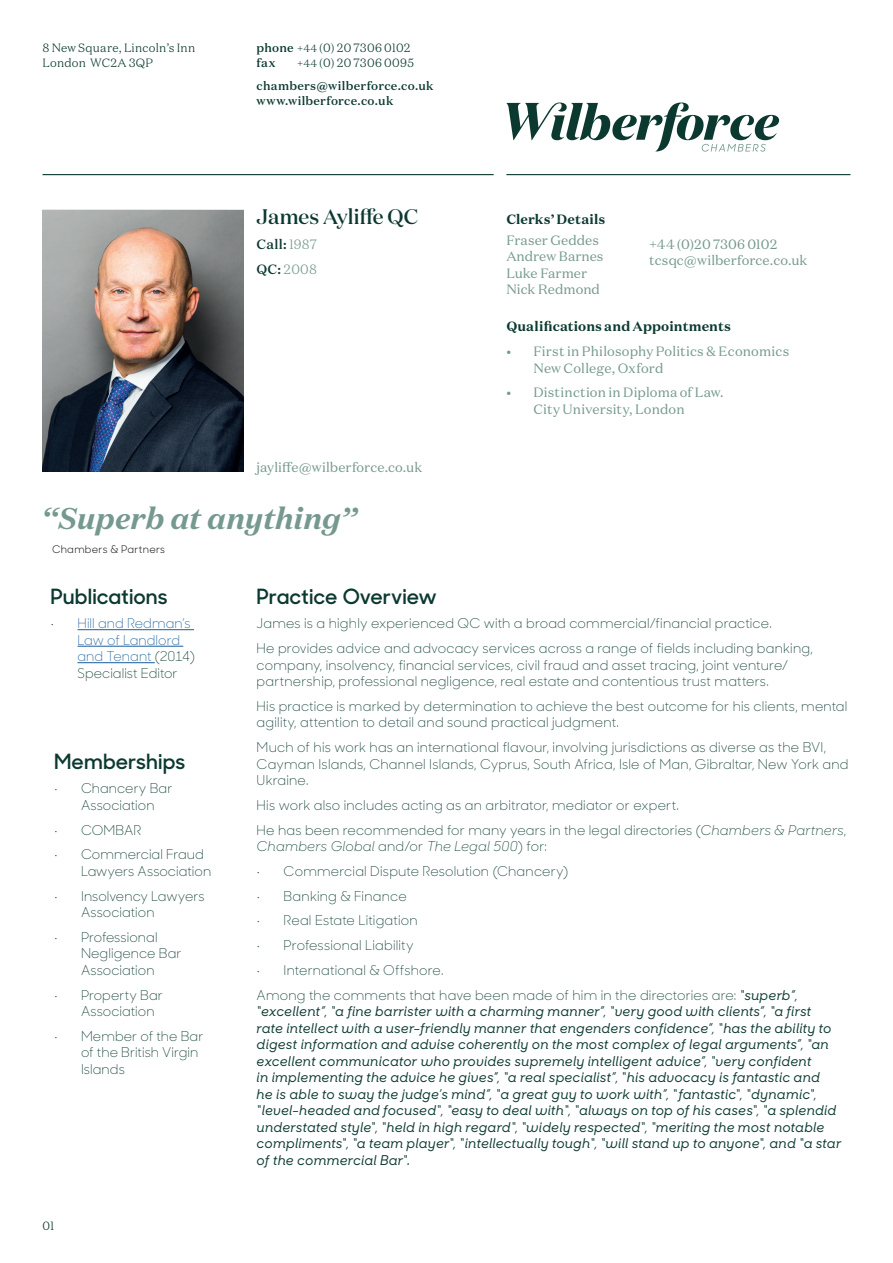
<style>
.page{position:relative;width:893px;height:1263px;background:#fff}
.page>*{position:absolute;margin:0;border:0;box-sizing:border-box;transform-origin:0 0}
.t1{font:italic 700 30px "Domaine Text";letter-spacing:-.01em;color:#76998f}
.t2{font:600 21px "Sharp Sans No 1";letter-spacing:.005em;color:#0b3930}
.t3{font:500 21px "Domaine Display";letter-spacing:.01em;color:#0b3930}
.t4{font:300 13.5px/16.5px "Sharp Sans No 1";letter-spacing:.015em;color:#0b3930}
.t5{font:italic 500 13.5px/16.5px "Sharp Sans No 1";letter-spacing:.015em;color:#0b3930}
.t6{font:13.5px/16.5px "Domaine Text";letter-spacing:.01em;color:#76998f}
.t7{font:300 13.5px/16.5px "Sharp Sans No 1";letter-spacing:.005em;color:#175d9e}
.t8{font:700 13.5px "Domaine Text";letter-spacing:.005em;color:#0b3930}
.t9{font:italic 300 13.5px "Sharp Sans No 1";letter-spacing:.01em;color:#0b3930}
.t10{font:500 13.5px/24.8px "Domaine Text";color:#0b3930}
.t11{font:500 12px/23.5px "Domaine Text";letter-spacing:.025em;color:#0b3930}
.t12{font:300 12px/15px "Domaine Text";letter-spacing:.015em;color:#0b3930}
.t13{font:10.5px "Sharp Sans No 1";letter-spacing:.025em;color:#231f20}
.s1{font-weight:500}
.s2{font-size:10.5px}
.s3{font-weight:300;font-size:10.5px}
.s4{font-weight:300}
.s5{font-weight:300;color:#76998f}
.s6{color:#0b3930}
.s7{font-style:italic}
.s8{font-style:normal}
.s9{font-weight:500;font-style:italic}
</style>
<div class="page">
<svg style="left:506px;top:103px;width:273px;height:49px"></svg>
<hr style="left:506px;top:174px;width:344px;height:1px;background:#0b3930">
<hr style="left:43px;top:174px;width:451px;height:1px;background:#0b3930">
<img style="left:43px;top:210px;width:201px;height:262px">
<hr style="left:78px;top:629px;width:116px;height:1px;background:#175d9e">
<hr style="left:78px;top:646px;width:105px;height:1px;background:#175d9e">
<hr style="left:78px;top:662px;width:77px;height:1px;background:#175d9e">
<p class="t12" style="left:43px;top:40px;width:154px">8 New Square, Lincoln’s Inn<br>London WC2A 3QP</p>
<p class="t12" style="left:257px;top:40px;width:155px"><span class="s1">phone</span> <span class="s2">+44</span> (0) 20 7306 0102 <span class="s1">fax</span></p>
<p class="t11" style="left:257px;top:51px;width:178px;text-indent:41px"><span class="s3">+44</span> <span class="s4">(0) 20 7306 0095 </span>chambers@wilberforce.co.uk</p>
<p class="t11" style="left:257px;top:89px;width:138px">www.wilberforce.co.uk</p>
<h2 class="t3" style="left:256px;top:203px;width:163px">James Ayliffe QC</h2>
<p class="t10" style="left:256px;top:231px;width:62px">Call: <span class="s5">1987<br></span>QC: <span class="s5">2008</span></p>
<p class="t6" style="left:257px;top:458px;width:167px">jayliffe@wilberforce.co.uk</p>
<h1 class="t1" style="left:42px;top:499px;width:317px">“Superb at anything”</h1>
<p class="t13" style="left:52px;top:542px;width:115px">Chambers &amp; Partners</p>
<p class="t8" style="left:506px;top:210px;width:101px">Clerks’ Details</p>
<p class="t6" style="left:506px;top:232px;width:99px">Fraser Geddes<br>Andrew Barnes<br>Luke Farmer<br>Nick Redmond</p>
<p class="t6" style="left:649px;top:236px;width:160px">+44 (0)20 7306 0102 tcsqc@wilberforce.co.uk</p>
<p class="t8" style="left:506px;top:318px;width:226px">Qualifications and Appointments</p>
<p class="t6" style="left:533px;top:343px;width:257px;text-indent:-27px">• First in Philosophy Politics &amp; Economics<br>New College, Oxford</p>
<p class="t6" style="left:533px;top:384px;width:192px;text-indent:-27px">• Distinction in Diploma of Law.<br>City University, London</p>
<h2 class="t2" style="left:51px;top:581px;width:119px">Publications</h2>
<p class="t7" style="left:78px;top:615px;width:119px;text-indent:-27px"><span class="s6">•</span> Hill and Redman’s<br>Law of Landlord and Tenant <span class="s6">(2014)<br>Specialist Editor</span></p>
<h2 class="t2" style="left:54px;top:746px;width:133px">Memberships</h2>
<p class="t4" style="left:81px;top:780px;width:93px;text-indent:-27px">• Chancery Bar<br>Association</p>
<p class="t4" style="left:54px;top:821px;width:89px">• COMBAR</p>
<p class="t4" style="left:81px;top:846px;width:132px;text-indent:-27px">• Commercial Fraud<br>Lawyers Association</p>
<p class="t4" style="left:81px;top:887px;width:125px;text-indent:-27px">• Insolvency Lawyers<br>Association</p>
<p class="t4" style="left:81px;top:928px;width:102px;text-indent:-27px">• Professional<br>Negligence Bar<br>Association</p>
<p class="t4" style="left:81px;top:986px;width:83px;text-indent:-27px">• Property Bar<br>Association</p>
<p class="t4" style="left:81px;top:1027px;width:124px;text-indent:-27px">• Member of the Bar of the British Virgin<br>Islands</p>
<p class="t12" style="left:43px;top:1218px;width:13px">01</p>
<h2 class="t2" style="left:257px;top:581px;width:182px">Practice Overview</h2>
<p class="t4" style="left:257px;top:611px;width:558px;line-height:24.8px">James is a highly experienced QC with a broad commercial/financial practice.<br>He provides advice and advocacy services across a range of fields including banking,</p>
<p class="t4" style="left:257px;top:656px;width:533px">company, insolvency, financial services, civil fraud and asset tracing, joint venture/ partnership, professional negligence, real estate and contentious trust matters.</p>
<p class="t4" style="left:257px;top:697px;width:592px">His practice is marked by determination to achieve the best outcome for his clients, mental agility, attention to detail and sound practical judgment.</p>
<p class="t4" style="left:257px;top:738px;width:593px">Much of his work has an international flavour, involving jurisdictions as diverse as the BVI,<br>Cayman Islands, Channel Islands, Cyprus, South Africa, Isle of Man, Gibraltar, New York and<br>Ukraine.</p>
<p class="t4" style="left:257px;top:792px;width:591px;line-height:24.8px">His work also includes acting as an arbitrator, mediator or expert.<br>He has been recommended for many years in the legal directories (<span class="s7">Chambers &amp; Partners</span>,</p>
<p class="t9" style="left:257px;top:836px;width:292px">Chambers Global <span class="s8">and/or</span> The Legal 500<span class="s8">) for:</span></p>
<p class="t4" style="left:257px;top:862px;width:313px">• Commercial Dispute Resolution (Chancery)</p>
<p class="t4" style="left:257px;top:887px;width:152px">• Banking &amp; Finance</p>
<p class="t4" style="left:257px;top:912px;width:162px">• Real Estate Litigation</p>
<p class="t4" style="left:257px;top:936px;width:158px">• Professional Liability</p>
<p class="t4" style="left:257px;top:957px;width:542px;line-height:24.8px">• International &amp; Offshore.<br>Among the comments that have been made of him in the directories are: <span class="s9">“superb”,</span></p>
<p class="t5" style="left:257px;top:1003px;width:586px">“excellent”, “a fine barrister with a charming manner”, “very good with clients”, “a first<br>rate intellect with a user-friendly manner that engenders confidence”, “has the ability to digest information and advise coherently on the most complex of legal arguments”, “an excellent communicator who provides supremely intelligent advice”, “very confident<br>in implementing the advice he gives”, “a real specialist”, “his advocacy is fantastic and<br>he is able to sway the judge’s mind”, “a great guy to work with”, “fantastic“, “dynamic“, “level-headed and focused“, “easy to deal with“, “always on top of his cases“, “a splendid understated style“, “held in high regard“, “widely respected“, “meriting the most notable compliments“, “a team player“, “intellectually tough“, “will stand up to anyone“, and “a star of the commercial Bar“.</p>
</div>
